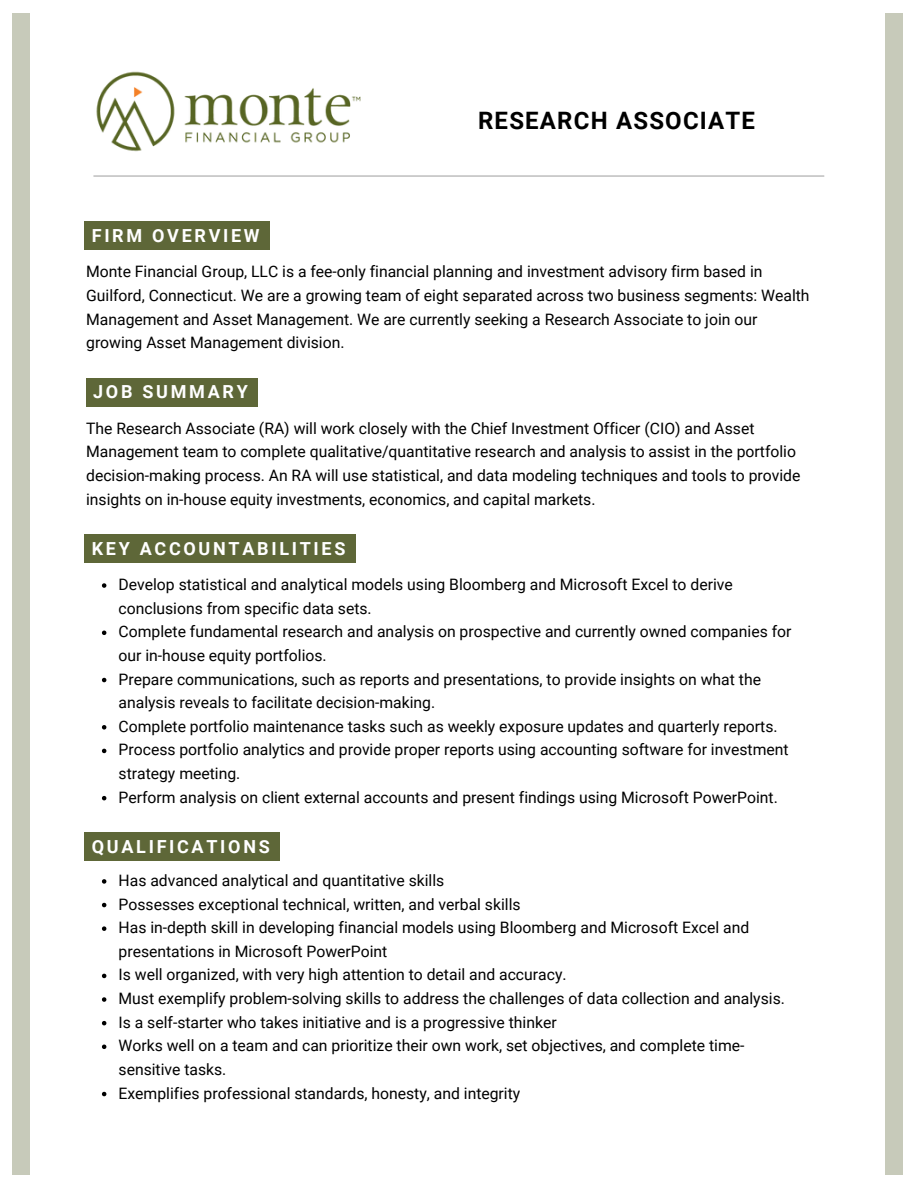
<style>
.page{position:relative;width:918px;height:1188px;background:#fff}
.page>*{position:absolute;margin:0;border:0;box-sizing:border-box;transform-origin:0 0}
.t1{font:700 24px "Roboto";letter-spacing:.05em;color:#000}
.t2{font:700 18px "Roboto";letter-spacing:.15em;color:#fff}
.t3{font:15.75px/23.7px "Roboto";color:#000}
</style>
<div class="page">
<div style="left:12px;top:13px;width:18px;height:1161px;background:#c7caba"></div>
<div style="left:885px;top:13px;width:18px;height:1161px;background:#c7caba"></div>
<hr style="left:94px;top:175px;width:730px;height:2px;background:#a8a8a8">
<div style="left:85px;top:222px;width:185px;height:28px;background:#5e6738"></div>
<div style="left:86px;top:378px;width:172px;height:29px;background:#5e6738"></div>
<div style="left:85px;top:534px;width:271px;height:29px;background:#5e6738"></div>
<svg style="left:102px;top:583px;width:4px;height:5px"></svg>
<svg style="left:102px;top:631px;width:4px;height:4px"></svg>
<svg style="left:102px;top:678px;width:4px;height:4px"></svg>
<svg style="left:102px;top:725px;width:4px;height:5px"></svg>
<svg style="left:102px;top:749px;width:4px;height:4px"></svg>
<svg style="left:102px;top:796px;width:4px;height:4px"></svg>
<svg style="left:102px;top:879px;width:4px;height:5px"></svg>
<svg style="left:102px;top:903px;width:4px;height:4px"></svg>
<svg style="left:102px;top:926px;width:4px;height:5px"></svg>
<svg style="left:102px;top:974px;width:4px;height:4px"></svg>
<svg style="left:102px;top:997px;width:4px;height:5px"></svg>
<svg style="left:102px;top:1021px;width:4px;height:4px"></svg>
<svg style="left:102px;top:1045px;width:4px;height:4px"></svg>
<svg style="left:102px;top:1092px;width:4px;height:4px"></svg>
<div style="left:85px;top:832px;width:195px;height:29px;background:#5e6738"></div>
<img style="left:96px;top:71px;width:265px;height:81px">
<h1 class="t1" style="left:478px;top:107px;width:278px">RESEARCH ASSOCIATE</h1>
<p class="t2" style="left:92px;top:225px;width:169px">FIRM OVERVIEW</p>
<p class="t3" style="left:86px;top:260px;width:725px">Monte Financial Group, LLC is a fee-only financial planning and investment advisory firm based in Guilford, Connecticut. We are a growing team of eight separated across two business segments: Wealth Management and Asset Management. We are currently seeking a Research Associate to join our growing Asset Management division.</p>
<p class="t2" style="left:93px;top:382px;width:156px">JOB SUMMARY</p>
<p class="t3" style="left:86px;top:416px;width:716px">The Research Associate (RA) will work closely with the Chief Investment Officer (CIO) and Asset Management team to complete qualitative/quantitative research and analysis to assist in the portfolio decision-making process. An RA will use statistical, and data modeling techniques and tools to provide insights on in-house equity investments, economics, and capital markets.</p>
<p class="t2" style="left:92px;top:538px;width:255px">KEY ACCOUNTABILITIES</p>
<p class="t3" style="left:119px;top:573px;width:674px">Develop statistical and analytical models using Bloomberg and Microsoft Excel to derive conclusions from specific data sets.<br>Complete fundamental research and analysis on prospective and currently owned companies for our in-house equity portfolios.<br>Prepare communications, such as reports and presentations, to provide insights on what the analysis reveals to facilitate decision-making.<br>Complete portfolio maintenance tasks such as weekly exposure updates and quarterly reports.<br>Process portfolio analytics and provide proper reports using accounting software for investment strategy meeting.<br>Perform analysis on client external accounts and present findings using Microsoft PowerPoint.</p>
<p class="t2" style="left:92px;top:836px;width:180px">QUALIFICATIONS</p>
<p class="t3" style="left:119px;top:869px;width:668px">Has advanced analytical and quantitative skills<br>Possesses exceptional technical, written, and verbal skills<br>Has in-depth skill in developing financial models using Bloomberg and Microsoft Excel and presentations in Microsoft PowerPoint<br>Is well organized, with very high attention to detail and accuracy.<br>Must exemplify problem-solving skills to address the challenges of data collection and analysis.<br>Is a self-starter who takes initiative and is a progressive thinker<br>Works well on a team and can prioritize their own work, set objectives, and complete time&shy;sensitive tasks.<br>Exemplifies professional standards, honesty, and integrity</p>
</div>
